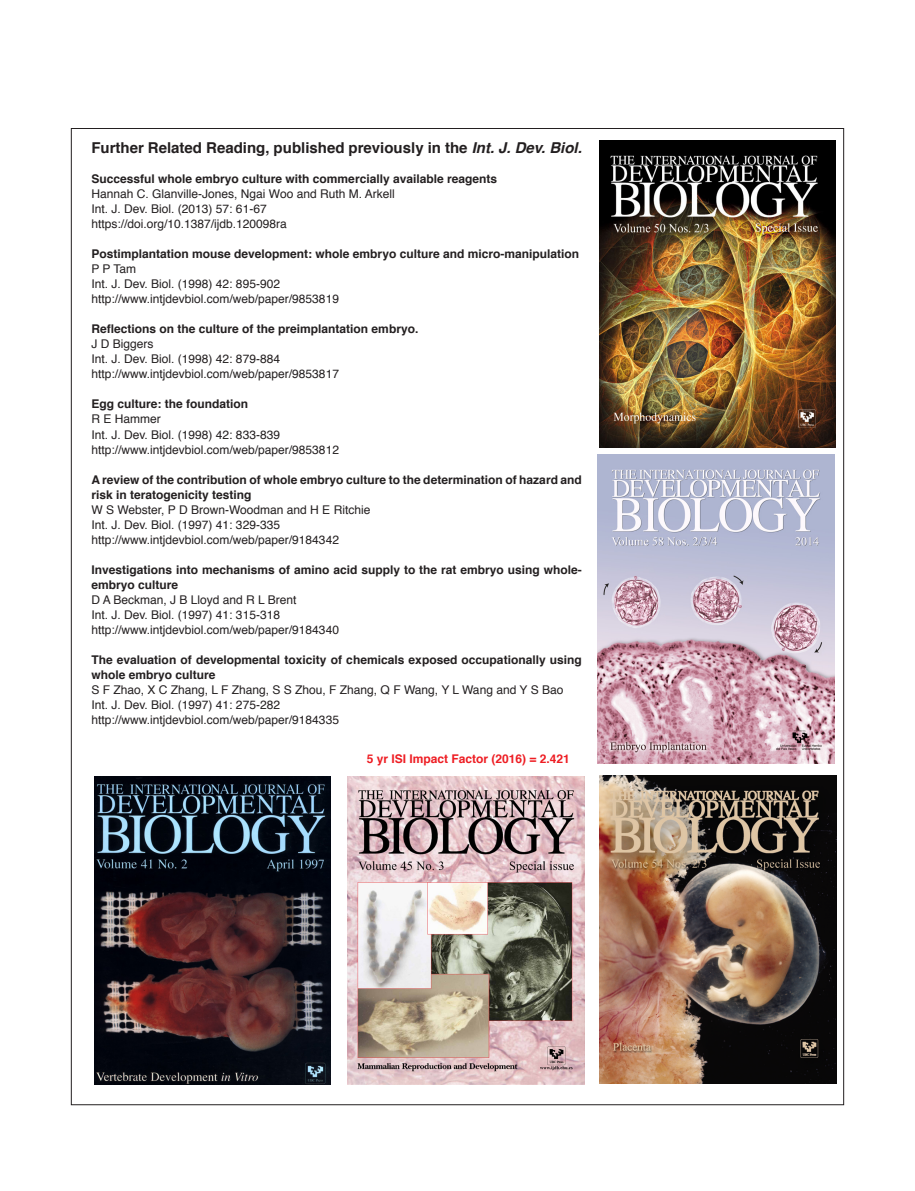
<style>
.page{position:relative;width:915px;height:1191px;background:#fff}
.page>*{position:absolute;margin:0;border:0;box-sizing:border-box;transform-origin:0 0}
._0-TitleSmall-2{font:700 15px "Helvetica";color:#231f20}
._0-RelatedArticles{font:12px "Helvetica";color:#231f20}
._0-RelatedArticles-2{font:700 12px/15px "Helvetica";color:#231f20}
._0-TitleSmall-2-2{font:700 12px "Helvetica";color:#ee1d23}
.s1{font-style:italic}
</style>
<div class="page">
<img style="left:597px;top:454px;width:237px;height:309px">
<img style="left:347px;top:776px;width:237px;height:308px">
<img style="left:94px;top:776px;width:236px;height:308px">
<img style="left:599px;top:140px;width:236px;height:308px">
<img style="left:599px;top:775px;width:236px;height:308px">
<p class="_0-TitleSmall-2" style="left:91px;top:136px;width:492px">Further Related Reading, published previously in the <span class="s1">Int. J. Dev. Biol.</span></p>
<p class="_0-RelatedArticles-2" style="left:91px;top:172px;width:407px">Successful whole embryo culture with commercially available reagents</p>
<p class="_0-RelatedArticles" style="left:91px;top:185px;width:305px">Hannah C. Glanville-Jones, Ngai Woo and Ruth M. Arkell</p>
<p class="_0-RelatedArticles" style="left:91px;top:200px;width:177px">Int. J. Dev. Biol. (2013) 57: 61-67</p>
<p class="_0-RelatedArticles" style="left:91px;top:215px;width:197px">https://doi.org/10.1387/ijdb.120098ra</p>
<p class="_0-RelatedArticles-2" style="left:91px;top:247px;width:489px">Postimplantation mouse development: whole embryo culture and micro-manipulation</p>
<p class="_0-RelatedArticles" style="left:91px;top:260px;width:46px">P P Tam</p>
<p class="_0-RelatedArticles" style="left:91px;top:275px;width:190px">Int. J. Dev. Biol. (1998) 42: 895-902</p>
<p class="_0-RelatedArticles" style="left:91px;top:290px;width:249px">http://www.intjdevbiol.com/web/paper/9853819</p>
<p class="_0-RelatedArticles-2" style="left:91px;top:322px;width:328px">Reflections on the culture of the preimplantation embryo.</p>
<p class="_0-RelatedArticles" style="left:91px;top:335px;width:64px">J D Biggers</p>
<p class="_0-RelatedArticles" style="left:91px;top:350px;width:190px">Int. J. Dev. Biol. (1998) 42: 879-884</p>
<p class="_0-RelatedArticles" style="left:91px;top:365px;width:249px">http://www.intjdevbiol.com/web/paper/9853817</p>
<p class="_0-RelatedArticles-2" style="left:91px;top:397px;width:158px">Egg culture: the foundation</p>
<p class="_0-RelatedArticles" style="left:91px;top:410px;width:71px">R E Hammer</p>
<p class="_0-RelatedArticles" style="left:91px;top:425px;width:190px">Int. J. Dev. Biol. (1998) 42: 833-839</p>
<p class="_0-RelatedArticles" style="left:91px;top:440px;width:249px">http://www.intjdevbiol.com/web/paper/9853812</p>
<p class="_0-RelatedArticles-2" style="left:91px;top:472px;width:492px">A review of the contribution of whole embryo culture to the determination of hazard and risk in teratogenicity testing</p>
<p class="_0-RelatedArticles" style="left:91px;top:500px;width:280px">W S Webster, P D Brown-Woodman and H E Ritchie</p>
<p class="_0-RelatedArticles" style="left:91px;top:515px;width:190px">Int. J. Dev. Biol. (1997) 41: 329-335</p>
<p class="_0-RelatedArticles" style="left:91px;top:530px;width:249px">http://www.intjdevbiol.com/web/paper/9184342</p>
<p class="_0-RelatedArticles-2" style="left:91px;top:562px;width:492px">Investigations into mechanisms of amino acid supply to the rat embryo using whole&shy;embryo culture</p>
<p class="_0-RelatedArticles" style="left:91px;top:590px;width:207px">D A Beckman, J B Lloyd and R L Brent</p>
<p class="_0-RelatedArticles" style="left:91px;top:605px;width:190px">Int. J. Dev. Biol. (1997) 41: 315-318</p>
<p class="_0-RelatedArticles" style="left:91px;top:620px;width:249px">http://www.intjdevbiol.com/web/paper/9184340</p>
<p class="_0-RelatedArticles-2" style="left:91px;top:652px;width:492px">The evaluation of developmental toxicity of chemicals exposed occupationally using whole embryo culture</p>
<p class="_0-RelatedArticles" style="left:91px;top:680px;width:473px">S F Zhao, X C Zhang, L F Zhang, S S Zhou, F Zhang, Q F Wang, Y L Wang and Y S Bao</p>
<p class="_0-RelatedArticles" style="left:91px;top:695px;width:190px">Int. J. Dev. Biol. (1997) 41: 275-282</p>
<p class="_0-RelatedArticles" style="left:91px;top:710px;width:249px">http://www.intjdevbiol.com/web/paper/9184335</p>
<p class="_0-TitleSmall-2-2" style="left:366px;top:749px;width:205px">5 yr ISI Impact Factor (2016) = 2.421</p>
</div>
